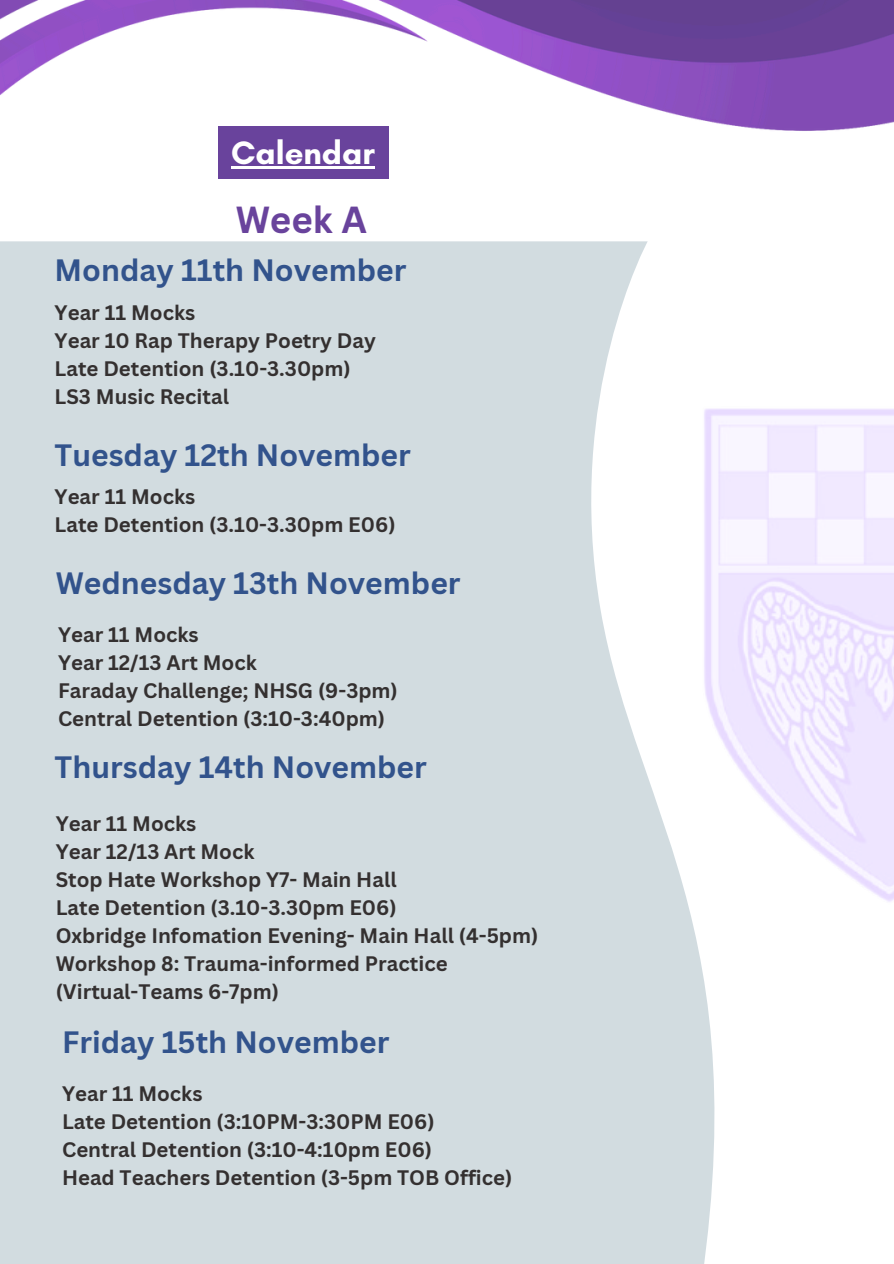
<style>
.page{position:relative;width:894px;height:1264px;background:#fff}
.page>*{position:absolute;margin:0;border:0;box-sizing:border-box;transform-origin:0 0}
.t1{font:700 36.6px "Canva Sans";color:#69439c}
.t2{font:700 33px "Glacial Indifference";color:#fff}
.t3{font:700 30px "Canva Sans";color:#32538c}
.t4{font:700 20.4px "Canva Sans";color:#343030}
</style>
<div class="page">
<img style="left:0;top:0;width:893px;height:160px">
<div style="left:218px;top:127px;width:170px;height:52px;background:#69439c"></div>
<hr style="left:231px;top:166px;width:144px;height:2px;background:#fff">
<div style="left:0;top:241px;width:715px;height:1022px;background:#d2dce0"></div>
<img style="left:671px;top:386px;width:222px;height:538px">
<h2 class="t2" style="left:231px;top:132px;width:145px">Calendar</h2>
<h1 class="t1" style="left:235px;top:194px;width:133px">Week A</h1>
<p class="t3" style="left:55px;top:248px;width:353px">Monday 11th November</p>
<p class="t4" style="left:55px;top:298px;width:142px">Year 11 Mocks</p>
<p class="t4" style="left:55px;top:326px;width:322px">Year 10 Rap Therapy Poetry Day</p>
<p class="t4" style="left:55px;top:354px;width:297px">Late Detention (3.10-3.30pm)</p>
<p class="t4" style="left:55px;top:382px;width:176px">LS3 Music Recital</p>
<p class="t3" style="left:55px;top:434px;width:358px">Tuesday 12th November</p>
<h2 class="t4" style="left:55px;top:482px;width:142px">Year 11 Mocks</h2>
<p class="t4" style="left:55px;top:510px;width:342px">Late Detention (3.10-3.30pm E06)</p>
<h2 class="t3" style="left:56px;top:562px;width:406px">Wednesday 13th November</h2>
<p class="t4" style="left:58px;top:620px;width:142px">Year 11 Mocks</p>
<h2 class="t4" style="left:58px;top:648px;width:200px">Year 12/13 Art Mock</h2>
<p class="t4" style="left:58px;top:676px;width:341px">Faraday Challenge; NHSG (9-3pm)</p>
<p class="t4" style="left:58px;top:704px;width:328px">Central Detention (3:10-3:40pm)</p>
<p class="t3" style="left:55px;top:745px;width:374px">Thursday 14th November</p>
<p class="t4" style="left:56px;top:809px;width:142px">Year 11 Mocks</p>
<p class="t4" style="left:56px;top:837px;width:200px">Year 12/13 Art Mock</p>
<h2 class="t4" style="left:56px;top:865px;width:342px">Stop Hate Workshop Y7- Main Hall</h2>
<p class="t4" style="left:56px;top:893px;width:342px">Late Detention (3.10-3.30pm E06)</p>
<p class="t4" style="left:56px;top:921px;width:484px">Oxbridge Infomation Evening- Main Hall (4-5pm)</p>
<p class="t4" style="left:56px;top:949px;width:393px">Workshop 8: Trauma-informed Practice</p>
<p class="t4" style="left:56px;top:977px;width:225px">(Virtual-Teams 6-7pm)</p>
<p class="t3" style="left:62px;top:1021px;width:329px">Friday 15th November</p>
<h2 class="t4" style="left:62px;top:1078px;width:142px">Year 11 Mocks</h2>
<p class="t4" style="left:62px;top:1106px;width:374px">Late Detention (3:10PM-3:30PM E06)</p>
<p class="t4" style="left:62px;top:1135px;width:371px">Central Detention (3:10-4:10pm E06)</p>
<p class="t4" style="left:62px;top:1163px;width:451px">Head Teachers Detention (3-5pm TOB Office)</p>
</div>
